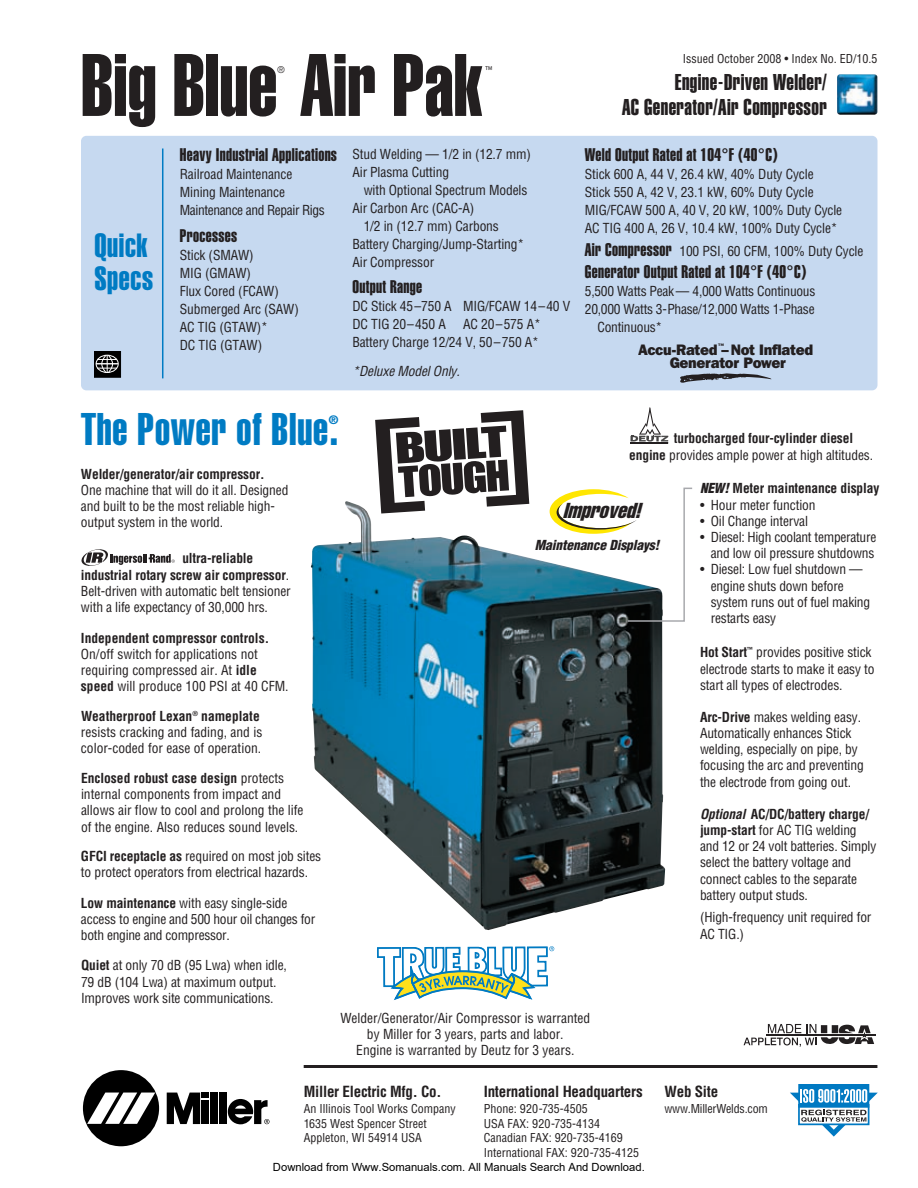
<style>
.page{position:relative;width:918px;height:1188px;background:#fff}
.page>*{position:absolute;margin:0;border:0;box-sizing:border-box;transform-origin:0 0}
.t1{font:87px "Helvetica Extra Compressed";color:#231f20}
.t2{font:45px "Helvetica Extra Compressed";letter-spacing:.02em;color:#007bc3}
.t3{font:33px/33px "Helvetica Extra Compressed";letter-spacing:.02em;color:#007bc3}
.t4{font:22.5px/24.3px "Helvetica Extra Compressed";letter-spacing:.02em;color:#231f20;text-align:right}
.t5{font:italic extra-condensed 21.3px "Helvetica";color:#231f20}
.t6{font:18px "Helvetica Extra Compressed";letter-spacing:.02em;color:#231f20}
.t7{font:800 15.15px/13.8px "Franklin Gothic IT Cby BT";letter-spacing:-.02em;color:#231f20;text-align:center}
.t8{font:700 condensed 15px "Helvetica";letter-spacing:-.015em;color:#231f20}
.t9{font:condensed 13.5px/16.2px "Helvetica";letter-spacing:-.01em;color:#231f20}
.t10{font:700 condensed 13.5px/16.2px "Helvetica";letter-spacing:-.01em;color:#231f20}
.t11{font:italic 900 condensed 13.5px "Helvetica";color:#231f20}
.t12{font:italic condensed 13.5px "Helvetica";color:#231f20}
.t13{font:condensed 12px/14.4px "Helvetica";color:#231f20}
.t14{font:12px "Helvetica Extra Compressed";color:#007bc3}
.t15{font:11.25px "Arial";color:#000}
.t16{font:condensed 9px "Helvetica";color:#231f20}
.s1{font-family:"Helvetica Extra Compressed";font-stretch:normal;font-size:18px}
.s2{font-weight:400}
.s3{font-weight:700}
.s4{font-weight:900;font-style:italic}
.s5{font-weight:700;font-style:italic}
</style>
<div class="page">
<div style="left:81px;top:136px;width:797px;height:254px;background:#c6d9f0;border-radius:5px"></div>
<hr style="left:162px;top:148px;width:1px;height:230px;background:#007bc3">
<img style="left:311px;top:501px;width:354px;height:429px">
<svg style="left:377px;top:946px;width:177px;height:54px"></svg>
<img style="left:837px;top:74px;width:40px;height:41px">
<div style="left:83px;top:1070px;width:76px;height:76px;background:#000;border-radius:50%"></div>
<svg style="left:87px;top:1093px;width:68px;height:31px"></svg>
<div style="left:211px;top:1093px;width:7px;height:31px;background:#000"></div>
<div style="left:220px;top:1093px;width:7px;height:31px;background:#000"></div>
<svg style="left:167px;top:1093px;width:42px;height:31px"></svg>
<svg style="left:228px;top:1099px;width:42px;height:25px"></svg>
<hr style="left:304px;top:1065px;width:573px;height:3px;background:#231f20">
<div style="left:799px;top:1085px;width:70px;height:22px;background:#0079c2"></div>
<div style="left:798px;top:1084px;width:71px;height:24px;border:1px solid #0079c2"></div>
<svg style="left:790px;top:1089px;width:88px;height:48px"></svg>
<svg style="left:82px;top:549px;width:93px;height:17px"></svg>
<svg style="left:631px;top:407px;width:38px;height:37px"></svg>
<hr style="left:766px;top:1034px;width:110px;height:2px;background:#231f20">
<svg style="left:744px;top:1024px;width:130px;height:23px"></svg>
<svg style="left:550px;top:487px;width:143px;height:135px"></svg>
<svg style="left:375px;top:410px;width:154px;height:104px"></svg>
<svg style="left:94px;top:351px;width:27px;height:27px"></svg>
<div style="left:96px;top:355px;width:23px;height:18px;border:1px solid #fff;border-radius:50%"></div>
<svg style="left:680px;top:373px;width:92px;height:9px"></svg>
<h1 class="t1" style="left:81px;top:54px;width:403px">Big Blue Air Pak</h1>
<p class="t16" style="left:277px;top:66px;width:9px">®</p>
<p class="t16" style="left:486px;top:66px;width:8px">™</p>
<h3 class="t3" style="left:94px;top:231px;width:60px">Quick<br>Specs</h3>
<h3 class="t6" style="left:180px;top:148px;width:159px">Heavy Industrial Applications</h3>
<p class="t9" style="left:180px;top:167px;width:146px;line-height:18px">Railroad Maintenance<br>Mining Maintenance<br>Maintenance and Repair Rigs</p>
<h3 class="t6" style="left:180px;top:229px;width:59px">Processes</h3>
<p class="t9" style="left:180px;top:247px;width:121px;line-height:18px">Stick (SMAW)<br>MIG (GMAW)<br>Flux Cored (FCAW)<br>Submerged Arc (SAW)<br>AC TIG (GTAW)*<br>DC TIG (GTAW)</p>
<h2 class="t2" style="left:81px;top:413px;width:259px">The Power of Blue.</h2>
<p class="t14" style="left:329px;top:416px;width:11px">®</p>
<p class="t9" style="left:352px;top:146px;width:180px;line-height:18px">Stud Welding — 1/2 in (12.7 mm)<br>Air Plasma Cutting</p>
<p class="t9" style="left:364px;top:183px;width:165px">with Optional Spectrum Models</p>
<p class="t9" style="left:352px;top:201px;width:124px">Air Carbon Arc (CAC-A)</p>
<p class="t9" style="left:364px;top:219px;width:137px">1/2 in (12.7 mm) Carbons</p>
<p class="t9" style="left:352px;top:237px;width:173px">Battery Charging/Jump-Starting*</p>
<p class="t9" style="left:352px;top:255px;width:83px">Air Compressor</p>
<h3 class="t6" style="left:352px;top:280px;width:71px">Output Range</h3>
<p class="t9" style="left:352px;top:298px;width:219px;line-height:18px">DC Stick 45–750 A MIG/FCAW 14–40 V<br>DC TIG 20–450 A</p>
<p class="t9" style="left:352px;top:316px;width:190px;line-height:18px;text-align:right">AC 20–575 A*<br>Battery Charge 12/24 V, 50–750 A*</p>
<p class="t12" style="left:352px;top:366px;width:112px">*Deluxe ModelOnly.</p>
<p class="t13" style="left:683px;top:52px;width:196px">Issued October 2008 • Index No. ED/10.5</p>
<h3 class="t4" style="left:622px;top:72px;width:206px">Engine-Driven Welder/<br>AC Generator/Air Compressor</h3>
<h3 class="t6" style="left:585px;top:148px;width:194px">Weld Output Rated at 104°F (40°C)</h3>
<p class="t9" style="left:585px;top:167px;width:259px;line-height:18px">Stick 600 A, 44 V, 26.4 kW, 40% Duty Cycle Stick 550 A, 42 V, 23.1 kW, 60% Duty Cycle MIG/FCAW 500 A, 40 V, 20 kW, 100% Duty Cycle AC TIG 400 A, 26 V, 10.4 kW, 100% Duty Cycle*</p>
<p class="t9" style="left:585px;top:244px;width:280px"><span class="s1">Air Compressor</span> 100 PSI, 60 CFM, 100% Duty Cycle</p>
<h3 class="t6" style="left:585px;top:265px;width:223px">Generator Output Rated at 104°F (40°C)</h3>
<p class="t9" style="left:585px;top:284px;width:232px">5,500 Watts Peak — 4,000 Watts Continuous</p>
<p class="t9" style="left:585px;top:302px;width:231px">20,000 Watts 3-Phase/12,000 Watts 1-Phase</p>
<p class="t9" style="left:598px;top:320px;width:66px">Continuous*</p>
<p class="t7" style="left:638px;top:344px;width:176px">Accu-Rated<sup>™</sup>–Not Inflated<br>Generator Power</p>
<p class="t10" style="left:629px;top:432px;width:245px;text-indent:45px">turbocharged four-cylinder diesel engine <span class="s2">provides ample power at high altitudes.</span></p>
<p class="t10" style="left:81px;top:467px;width:185px">Welder/generator/air compressor.</p>
<p class="t9" style="left:81px;top:483px;width:209px">One machine that will do it all. Designed and built to be the most reliable high&shy;output system in the world.</p>
<p class="t9" style="left:81px;top:552px;width:211px;text-indent:101px"><span class="s3">ultra-reliable industrial rotary screw air compressor</span>.<br>Belt-driven with automatic belt tensioner with a life expectancy of 30,000 hrs.</p>
<p class="t10" style="left:81px;top:631px;width:190px">Independent compressor controls.</p>
<p class="t9" style="left:81px;top:647px;width:209px">On/off switch for applications not requiring compressed air. At <span class="s3">idle speed</span> will produce 100 PSI at 40 CFM.</p>
<p class="t9" style="left:81px;top:709px;width:183px"><span class="s3">Weatherproof Lexan</span><sup>®</sup> <span class="s3">nameplate </span>resists cracking and fading, and is color-coded for ease of operation.</p>
<p class="t9" style="left:81px;top:771px;width:224px"><span class="s3">Enclosed robust case design</span> protects internal components from impact and allows air flow to cool and prolong the life of the engine. Also reduces sound levels.</p>
<p class="t9" style="left:81px;top:849px;width:242px"><span class="s3">GFCI receptacle as</span> required on most job sites to protect operators from electrical hazards.</p>
<p class="t9" style="left:81px;top:896px;width:236px"><span class="s3">Low maintenance</span> with easy single-side access to engine and 500 hour oil changes for both engine and compressor.</p>
<p class="t9" style="left:81px;top:958px;width:207px"><span class="s3">Quiet</span> at only 70 dB (95 Lwa) when idle,<br>79 dB (104 Lwa) at maximum output.<br>Improves work site communications.</p>
<h3 class="t5" style="left:563px;top:503px;width:84px">Improved!</h3>
<p class="t11" style="left:535px;top:540px;width:129px">Maintenance Displays!</p>
<p class="t10" style="left:700px;top:482px;width:181px"><span class="s4">NEW!</span>Meter maintenance display</p>
<p class="t9" style="left:700px;top:498px;width:117px">• Hour meter function</p>
<p class="t9" style="left:700px;top:514px;width:110px">• Oil Change interval</p>
<p class="t9" style="left:700px;top:530px;width:178px;text-align:right">• Diesel: High coolant temperature and low oil pressure shutdowns</p>
<p class="t9" style="left:711px;top:563px;width:161px;text-indent:-11px">• Diesel: Low fuel shutdown — engine shuts down before system runs out of fuel making restarts easy</p>
<p class="t9" style="left:700px;top:645px;width:176px"><span class="s3">Hot Start</span><sup>™</sup> provides positive stick electrode starts to make it easy to start all types of electrodes.</p>
<p class="t9" style="left:700px;top:710px;width:165px"><span class="s3">Arc-Drive</span> makes welding easy.<br>Automatically enhances Stick welding, especially on pipe, by focusing the arc and preventing the electrode from going out.</p>
<p class="t9" style="left:700px;top:807px;width:178px"><span class="s5">Optional</span> <span class="s3">AC/DC/battery charge/ jump-start</span> for AC TIG welding and 12 or 24 volt batteries. Simply select the battery voltage and connect cables to the separate battery output studs.</p>
<p class="t9" style="left:700px;top:911px;width:173px">(High-frequency unit required for<br>AC TIG.)</p>
<p class="t9" style="left:340px;top:1011px;width:251px;text-align:center">Welder/Generator/Air Compressor is warranted by Miller for 3 years, parts and labor.<br>Engine is warranted by Deutz for 3 years.</p>
<p class="t8" style="left:304px;top:1085px;width:139px">Miller Electric Mfg. Co.</p>
<p class="t13" style="left:304px;top:1103px;width:153px">An Illinois Tool Works Company<br>1635 West Spencer Street<br>Appleton, WI 54914 USA</p>
<p class="t8" style="left:484px;top:1085px;width:160px">International Headquarters</p>
<p class="t13" style="left:484px;top:1103px;width:157px">Phone: 920-735-4505<br>USA FAX: 920-735-4134<br>Canadian FAX: 920-735-4169<br>International FAX: 920-735-4125</p>
<p class="t15" style="left:273px;top:1160px;width:373px">Download from Www.Somanuals.com. All Manuals Search And Download.</p>
<p class="t8" style="left:664px;top:1085px;width:55px">Web Site</p>
<p class="t13" style="left:664px;top:1103px;width:105px">www.MillerWelds.com</p>
</div>
